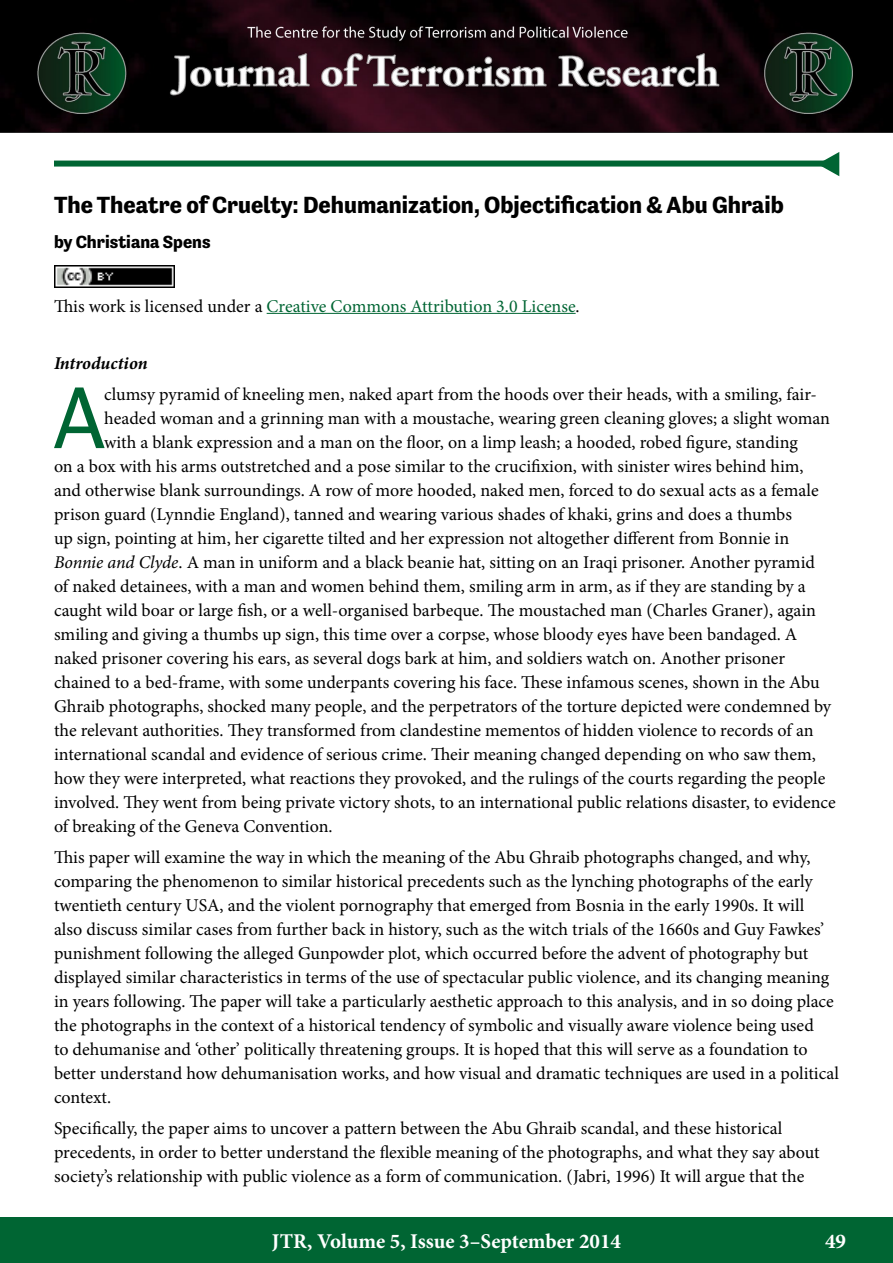
<style>
.page{position:relative;width:893px;height:1263px;background:#fff}
.page>*{position:absolute;margin:0;border:0;box-sizing:border-box;transform-origin:0 0}
.t1{font:89.1px "Tenso";color:#006533}
.t2{font:700 24px "Tenso";color:#000}
.t3{font:700 21px "Minion Pro";color:#fff}
.t4{font:18px/24px "Minion Pro";color:#000}
.t5{font:18px "Minion Pro";color:#006533}
.t6{font:700 18px "Tenso";color:#000}
.t7{font:italic 700 18px "Minion Pro";color:#000}
.s1{color:#000}
.s2{font-style:italic}
</style>
<div class="page">
<div style="left:0;top:1217px;width:893px;height:46px;background:#006533"></div>
<img style="left:0;top:0;width:893px;height:133px">
<hr style="left:267px;top:313px;width:309px;height:1px;background:#006533">
<div style="left:54px;top:161px;width:785px;height:6px;background:#006533"></div>
<svg style="left:818px;top:152px;width:21px;height:24px"></svg>
<img style="left:54px;top:265px;width:120px;height:23px">
<h2 class="t2" style="left:54px;top:191px;width:731px">The Theatre of Cruelty: Dehumanization, Objectification &amp; Abu Ghraib</h2>
<p class="t6" style="left:54px;top:232px;width:158px">by Christiana Spens</p>
<p class="t5" style="left:54px;top:294px;width:527px"><span class="s1">This work is licensed under a</span> Creative Commons Attribution 3.0 License<span class="s1">.</span></p>
<p class="t7" style="left:54px;top:351px;width:95px">Introduction</p>
<h1 class="t1" style="left:52px;top:367px;width:56px">A</h1>
<p class="t4" style="left:104px;top:382px;width:714px">clumsy pyramid of kneeling men, naked apart from the hoods over their heads, with a smiling, fair-</p>
<p class="t4" style="left:104px;top:406px;width:727px">headed woman and a grinning man with a moustache, wearing green cleaning gloves; a slight woman</p>
<p class="t4" style="left:104px;top:430px;width:695px">with a blank expression and a man on the floor, on a limp leash; a hooded, robed figure, standing</p>
<p class="t4" style="left:54px;top:454px;width:751px">on a box with his arms outstretched and a pose similar to the crucifixion, with sinister wires behind him,</p>
<p class="t4" style="left:54px;top:478px;width:766px">and otherwise blank surroundings. A row of more hooded, naked men, forced to do sexual acts as a female</p>
<p class="t4" style="left:54px;top:502px;width:739px">prison guard (Lynndie England), tanned and wearing various shades of khaki, grins and does a thumbs</p>
<p class="t4" style="left:54px;top:526px;width:737px">up sign, pointing at him, her cigarette tilted and her expression not altogether different from Bonnie in</p>
<p class="t4" style="left:54px;top:550px;width:762px"><span class="s2">Bonnie and Clyde</span>. A man in uniform and a black beanie hat, sitting on an Iraqi prisoner. Another pyramid</p>
<p class="t4" style="left:54px;top:574px;width:753px">of naked detainees, with a man and women behind them, smiling arm in arm, as if they are standing by a</p>
<p class="t4" style="left:54px;top:598px;width:763px">caught wild boar or large fish, or a well-organised barbeque. The moustached man (Charles Graner), again</p>
<p class="t4" style="left:54px;top:622px;width:745px">smiling and giving a thumbs up sign, this time over a corpse, whose bloody eyes have been bandaged. A</p>
<p class="t4" style="left:54px;top:646px;width:733px">naked prisoner covering his ears, as several dogs bark at him, and soldiers watch on. Another prisoner</p>
<p class="t4" style="left:54px;top:670px;width:767px">chained to a bed-frame, with some underpants covering his face. These infamous scenes, shown in the Abu</p>
<p class="t4" style="left:54px;top:694px;width:779px">Ghraib photographs, shocked many people, and the perpetrators of the torture depicted were condemned by</p>
<p class="t4" style="left:54px;top:718px;width:761px">the relevant authorities. They transformed from clandestine mementos of hidden violence to records of an</p>
<p class="t4" style="left:54px;top:742px;width:763px">international scandal and evidence of serious crime. Their meaning changed depending on who saw them,</p>
<p class="t4" style="left:54px;top:766px;width:773px">how they were interpreted, what reactions they provoked, and the rulings of the courts regarding the people</p>
<p class="t4" style="left:54px;top:790px;width:783px">involved. They went from being private victory shots, to an international public relations disaster, to evidence</p>
<p class="t4" style="left:54px;top:814px;width:280px">of breaking of the Geneva Convention.</p>
<p class="t4" style="left:54px;top:845px;width:786px">This paper will examine the way in which the meaning of the Abu Ghraib photographs changed, and why, comparing the phenomenon to similar historical precedents such as the lynching photographs of the early twentieth century USA, and the violent pornography that emerged from Bosnia in the early 1990s. It will<br>also discuss similar cases from further back in history, such as the witch trials of the 1660s and Guy Fawkes’ punishment following the alleged Gunpowder plot, which occurred before the advent of photography but displayed similar characteristics in terms of the use of spectacular public violence, and its changing meaning in years following. The paper will take a particularly aesthetic approach to this analysis, and in so doing place the photographs in the context of a historical tendency of symbolic and visually aware violence being used<br>to dehumanise and ‘other’ politically threatening groups. It is hoped that this will serve as a foundation to better understand how dehumanisation works, and how visual and dramatic techniques are used in a political context.</p>
<p class="t4" style="left:54px;top:1116px;width:767px">Specifically, the paper aims to uncover a pattern between the Abu Ghraib scandal, and these historical precedents, in order to better understand the flexible meaning of the photographs, and what they say about society’s relationship with public violence as a form of communication. (Jabri, 1996) It will argue that the</p>
<p class="t3" style="left:272px;top:1226px;width:350px">JTR, Volume 5, Issue 3–September 2014</p>
<p class="t3" style="left:825px;top:1226px;width:22px">49</p>
</div>
